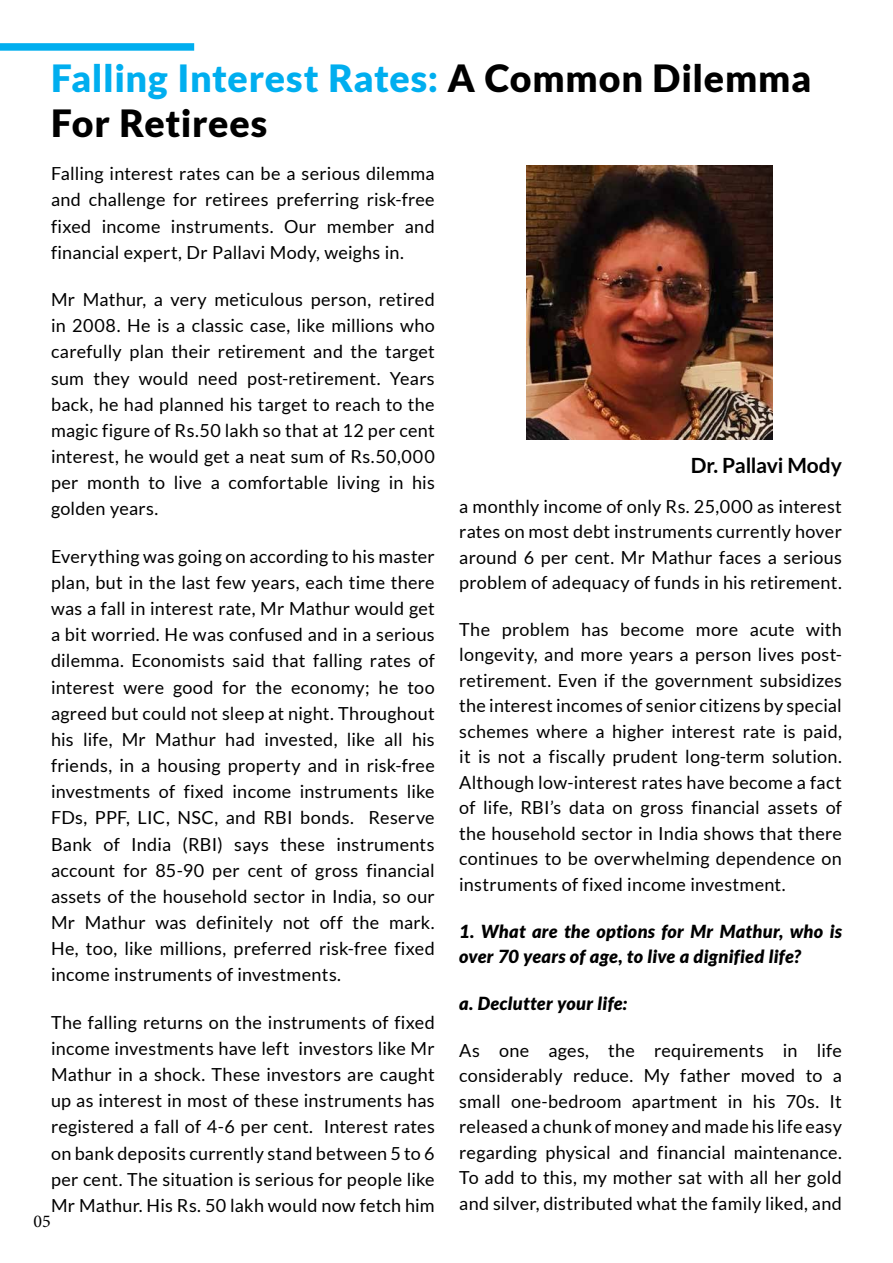
<style>
.page{position:relative;width:893px;height:1263px;background:#fff}
.page>*{position:absolute;margin:0;border:0;box-sizing:border-box;transform-origin:0 0}
.t1{font:900 37.5px/45px "Lato";letter-spacing:.015em;color:#000}
.t2{font:700 21px "Lato";letter-spacing:-.01em;color:#000}
.t3{font:18px/26.1px "Lato";letter-spacing:.015em;color:#000;text-align:justify}
.t4{font:italic 900 18px/25.5px "Lato";letter-spacing:.015em;color:#000}
.t5{font:18px "Minion Pro";color:#000}
.s1{color:#00aeef}
</style>
<div class="page">
<div style="left:0;top:43px;width:194px;height:8px;background:#00aeef"></div>
<img style="left:527px;top:166px;width:246px;height:274px">
<h1 class="t1" style="left:51px;top:55px;width:762px"><span class="s1">Falling Interest Rates:</span> A Common Dilemma<br>For Retirees</h1>
<p class="t3" style="left:51px;top:161px;width:385px">Falling interest rates can be a serious dilemma and challenge for retirees preferring risk-free fixed income instruments. Our member and financial expert, Dr Pallavi Mody, weighs in.</p>
<p class="t3" style="left:51px;top:286px;width:385px">Mr Mathur, a very meticulous person, retired in 2008. He is a classic case, like millions who carefully plan their retirement and the target sum they would need post-retirement. Years back, he had planned his target to reach to the magic figure of Rs.50 lakh so that at 12 per cent interest, he would get a neat sum of Rs.50,000 per month to live a comfortable living in his golden years.</p>
<p class="t3" style="left:51px;top:543px;width:385px">Everything was going on according to his master plan, but in the last few years, each time there was a fall in interest rate, Mr Mathur would get a bit worried. He was confused and in a serious dilemma. Economists said that falling rates of interest were good for the economy; he too agreed but could not sleep at night. Throughout his life, Mr Mathur had invested, like all his friends, in a housing property and in risk-free investments of fixed income instruments like FDs, PPF, LIC, NSC, and RBI bonds. Reserve Bank of India (RBI) says these instruments account for 85-90 per cent of gross financial assets of the household sector in India, so our Mr Mathur was definitely not off the mark.<br>He, too, like millions, preferred risk-free fixed income instruments of investments.</p>
<p class="t3" style="left:51px;top:1009px;width:385px">The falling returns on the instruments of fixed income investments have left investors like Mr Mathur in a shock. These investors are caught up as interest in most of these instruments has registered a fall of 4-6 per cent. Interest rates on bank deposits currently stand between 5 to 6 per cent. The situation is serious for people like Mr Mathur. His Rs. 50 lakh would now fetch him</p>
<p class="t2" style="left:691px;top:453px;width:153px">Dr. Pallavi Mody</p>
<p class="t3" style="left:459px;top:493px;width:384px;line-height:25.5px">a monthly income of only Rs. 25,000 as interest rates on most debt instruments currently hover around 6 per cent. Mr Mathur faces a serious problem of adequacy of funds in his retirement.</p>
<p class="t3" style="left:459px;top:616px;width:384px;line-height:25.5px">The problem has become more acute with longevity, and more years a person lives post&shy;retirement. Even if the government subsidizes the interest incomes of senior citizens by special schemes where a higher interest rate is paid, it is not a fiscally prudent long-term solution.<br>Although low-interest rates have become a fact of life, RBI’s data on gross financial assets of the household sector in India shows that there continues to be overwhelming dependence on instruments of fixed income investment.</p>
<p class="t4" style="left:459px;top:919px;width:384px">1. What are the options for Mr Mathur, who is over 70 years of age, to live a dignified life?</p>
<p class="t4" style="left:459px;top:991px;width:169px">a. Declutter your life:</p>
<p class="t3" style="left:459px;top:1037px;width:384px;line-height:25.5px">As one ages, the requirements in life considerably reduce. My father moved to a small one-bedroom apartment in his 70s. It released a chunk of money and made his life easy regarding physical and financial maintenance.<br>To add to this, my mother sat with all her gold and silver, distributed what the family liked, and</p>
<p class="t5" style="left:34px;top:1209px;width:19px">05</p>
</div>
